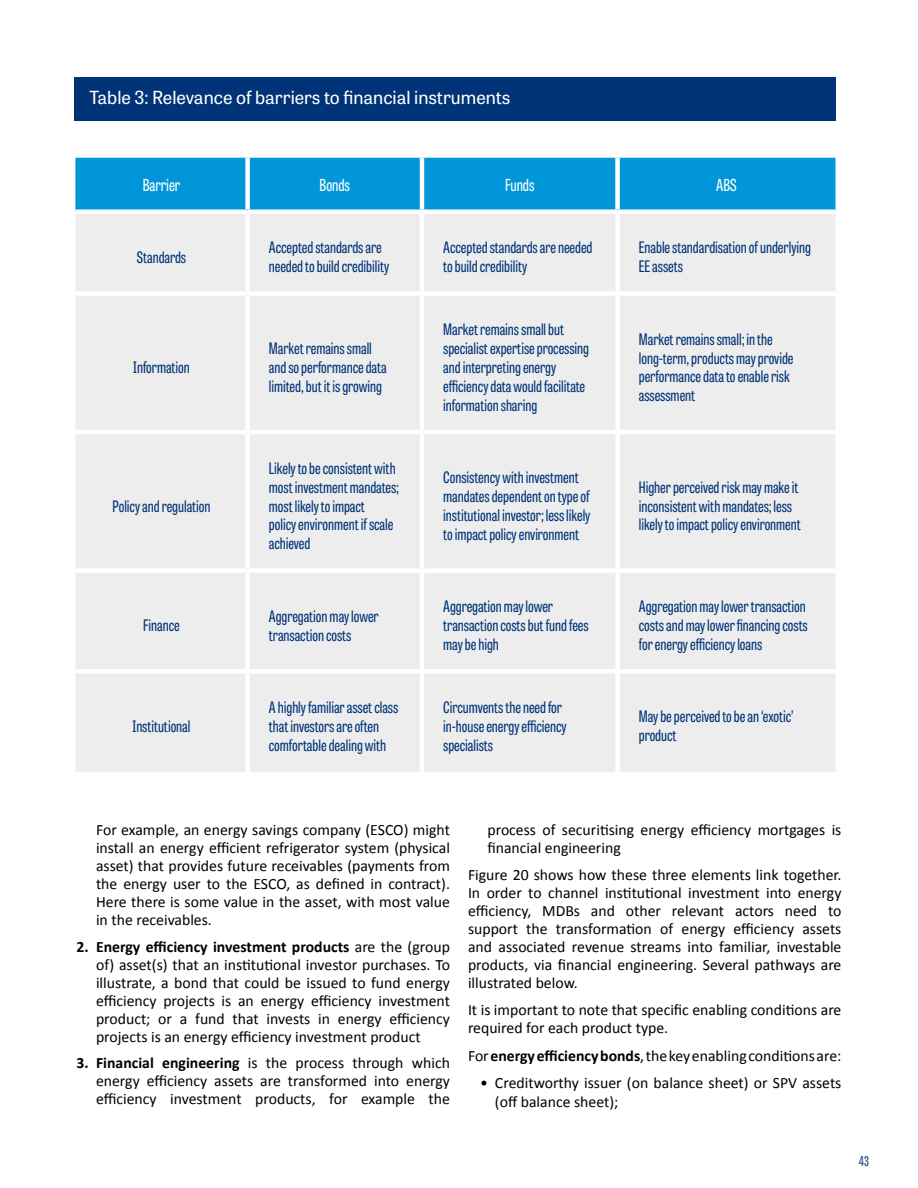
<style>
.page{position:relative;width:918px;height:1188px;background:#fff}
.page>*{position:absolute;margin:0;border:0;box-sizing:border-box;transform-origin:0 0}
.t1{font:18px "Tablet Gothic";color:#fff}
.t2{font:16.5px "Tablet Gothic Compressed";color:#fff}
.t3{font:15.75px/18px "Calibri";color:#000;text-align:justify}
.t4{font:15.75px/18.9px "Tablet Gothic Compressed";color:#003378}
.t5{font:600 13.5px "Tablet Gothic Compressed";color:#335c93}
.s1{font-weight:700}
</style>
<div class="page">
<div style="left:74px;top:77px;width:761px;height:44px;background:#003378"></div>
<div style="left:75px;top:158px;width:760px;height:51px;background:#0096d9"></div>
<div style="left:75px;top:214px;width:760px;height:558px;background:#ededed"></div>
<div style="left:245px;top:158px;width:5px;height:51px;background:#fff"></div>
<hr style="left:420px;top:158px;width:4px;height:51px;background:#fff">
<div style="left:615px;top:158px;width:5px;height:51px;background:#fff"></div>
<div style="left:245px;top:214px;width:5px;height:77px;background:#fff"></div>
<hr style="left:420px;top:214px;width:4px;height:77px;background:#fff">
<div style="left:615px;top:214px;width:5px;height:77px;background:#fff"></div>
<div style="left:75px;top:291px;width:173px;height:5px;background:#fff"></div>
<div style="left:248px;top:291px;width:174px;height:5px;background:#fff"></div>
<div style="left:245px;top:296px;width:5px;height:134px;background:#fff"></div>
<div style="left:422px;top:291px;width:196px;height:5px;background:#fff"></div>
<hr style="left:420px;top:296px;width:4px;height:134px;background:#fff">
<div style="left:618px;top:291px;width:217px;height:5px;background:#fff"></div>
<div style="left:615px;top:296px;width:5px;height:134px;background:#fff"></div>
<hr style="left:75px;top:430px;width:173px;height:4px;background:#fff">
<hr style="left:248px;top:430px;width:174px;height:4px;background:#fff">
<div style="left:245px;top:434px;width:5px;height:134px;background:#fff"></div>
<hr style="left:422px;top:430px;width:196px;height:4px;background:#fff">
<hr style="left:420px;top:434px;width:4px;height:134px;background:#fff">
<hr style="left:618px;top:430px;width:217px;height:4px;background:#fff">
<div style="left:615px;top:434px;width:5px;height:134px;background:#fff"></div>
<div style="left:75px;top:568px;width:173px;height:5px;background:#fff"></div>
<div style="left:248px;top:568px;width:174px;height:5px;background:#fff"></div>
<div style="left:245px;top:573px;width:5px;height:96px;background:#fff"></div>
<div style="left:422px;top:568px;width:196px;height:5px;background:#fff"></div>
<hr style="left:420px;top:573px;width:4px;height:96px;background:#fff">
<div style="left:618px;top:568px;width:217px;height:5px;background:#fff"></div>
<div style="left:615px;top:573px;width:5px;height:96px;background:#fff"></div>
<div style="left:75px;top:669px;width:173px;height:5px;background:#fff"></div>
<div style="left:248px;top:669px;width:174px;height:5px;background:#fff"></div>
<div style="left:245px;top:674px;width:5px;height:98px;background:#fff"></div>
<div style="left:422px;top:669px;width:196px;height:5px;background:#fff"></div>
<hr style="left:420px;top:674px;width:4px;height:98px;background:#fff">
<div style="left:618px;top:669px;width:217px;height:5px;background:#fff"></div>
<div style="left:615px;top:674px;width:5px;height:98px;background:#fff"></div>
<p class="t1" style="left:89px;top:85px;width:423px">Table 3: Relevance of barriers to financial instruments</p>
<p class="t2" style="left:143px;top:174px;width:39px">Barrier</p>
<p class="t2" style="left:320px;top:174px;width:32px">Bonds</p>
<p class="t2" style="left:505px;top:174px;width:31px">Funds</p>
<p class="t2" style="left:716px;top:174px;width:22px">ABS</p>
<p class="t4" style="left:137px;top:247px;width:51px">Standards</p>
<p class="t4" style="left:269px;top:238px;width:122px">Accepted standards are needed to build credibility</p>
<p class="t4" style="left:443px;top:238px;width:151px">Accepted standards are needed to build credibility</p>
<p class="t4" style="left:639px;top:238px;width:174px">Enable standardisation of underlying<br>EE assets</p>
<p class="t4" style="left:133px;top:357px;width:58px">Information</p>
<p class="t4" style="left:113px;top:496px;width:99px">Policy and regulation</p>
<p class="t4" style="left:269px;top:338px;width:119px">Market remains small and so performance data limited, but it is growing</p>
<p class="t4" style="left:443px;top:319px;width:147px">Market remains small but specialist expertise processing and interpreting energy efficiency data would facilitate information sharing</p>
<p class="t4" style="left:639px;top:329px;width:156px">Market remains small; in the long-term, products may provide performance data to enable risk assessment</p>
<p class="t4" style="left:269px;top:458px;width:132px">Likely to be consistent with most investment mandates; most likely to impact<br>policy environment if scale achieved</p>
<p class="t4" style="left:443px;top:467px;width:149px">Consistency with investment mandates dependent on type of institutional investor; less likely to impact policy environment</p>
<p class="t4" style="left:639px;top:477px;width:164px">Higher perceived risk may make it inconsistent with mandates; less likely to impact policy environment</p>
<p class="t4" style="left:143px;top:615px;width:38px">Finance</p>
<p class="t4" style="left:269px;top:606px;width:111px">Aggregation may lower transaction costs</p>
<p class="t4" style="left:443px;top:597px;width:147px">Aggregation may lower transaction costs but fund fees may be high</p>
<p class="t4" style="left:639px;top:597px;width:171px">Aggregation may lower transaction costs and may lower financing costs for energy efficiency loans</p>
<p class="t4" style="left:133px;top:716px;width:59px">Institutional</p>
<p class="t4" style="left:269px;top:697px;width:131px">A highly familiar asset class that investors are often comfortable dealing with</p>
<p class="t4" style="left:443px;top:697px;width:125px">Circumvents the need for in-house energy efficiency specialists</p>
<p class="t4" style="left:639px;top:707px;width:156px">May be perceived to be an ‘exotic’ product</p>
<p class="t3" style="left:96px;top:821px;width:355px">For example, an energy savings company (ESCO) might install an energy efficient refrigerator system (physical asset) that provides future receivables (payments from the energy user to the ESCO, as defined in contract).<br>Here there is some value in the asset, with most value in the receivables.</p>
<p class="t3" style="left:96px;top:938px;width:355px;text-indent:-19px"><span class="s1">2. Energy efficiency investment products</span> are the (group of) asset(s) that an institutional investor purchases. To illustrate, a bond that could be issued to fund energy efficiency projects is an energy efficiency investment product; or a fund that invests in energy efficiency projects is an energy efficiency investment product</p>
<p class="t3" style="left:96px;top:1054px;width:355px;text-indent:-19px"><span class="s1">3. Financial engineering</span> is the process through which energy efficiency assets are transformed into energy efficiency investment products, for example the</p>
<p class="t3" style="left:488px;top:821px;width:355px">process of securitising energy efficiency mortgages is financial engineering</p>
<p class="t3" style="left:468px;top:866px;width:375px">Figure 20 shows how these three elements link together.<br>In order to channel institutional investment into energy efficiency, MDBs and other relevant actors need to support the transformation of energy efficiency assets and associated revenue streams into familiar, investable products, via financial engineering. Several pathways are illustrated below.</p>
<p class="t3" style="left:468px;top:1000px;width:375px;line-height:18.9px">It is important to note that specific enabling conditions are required for each product type.</p>
<p class="t3" style="left:468px;top:1047px;width:375px">For <span class="s1">energy efficiency bonds</span>, the key enabling conditions are:</p>
<p class="t3" style="left:495px;top:1074px;width:348px;line-height:18.9px;text-indent:-15px">• Creditworthy issuer (on balance sheet) or SPV assets (off balance sheet);</p>
<p class="t5" style="left:859px;top:1152px;width:12px">43</p>
</div>
